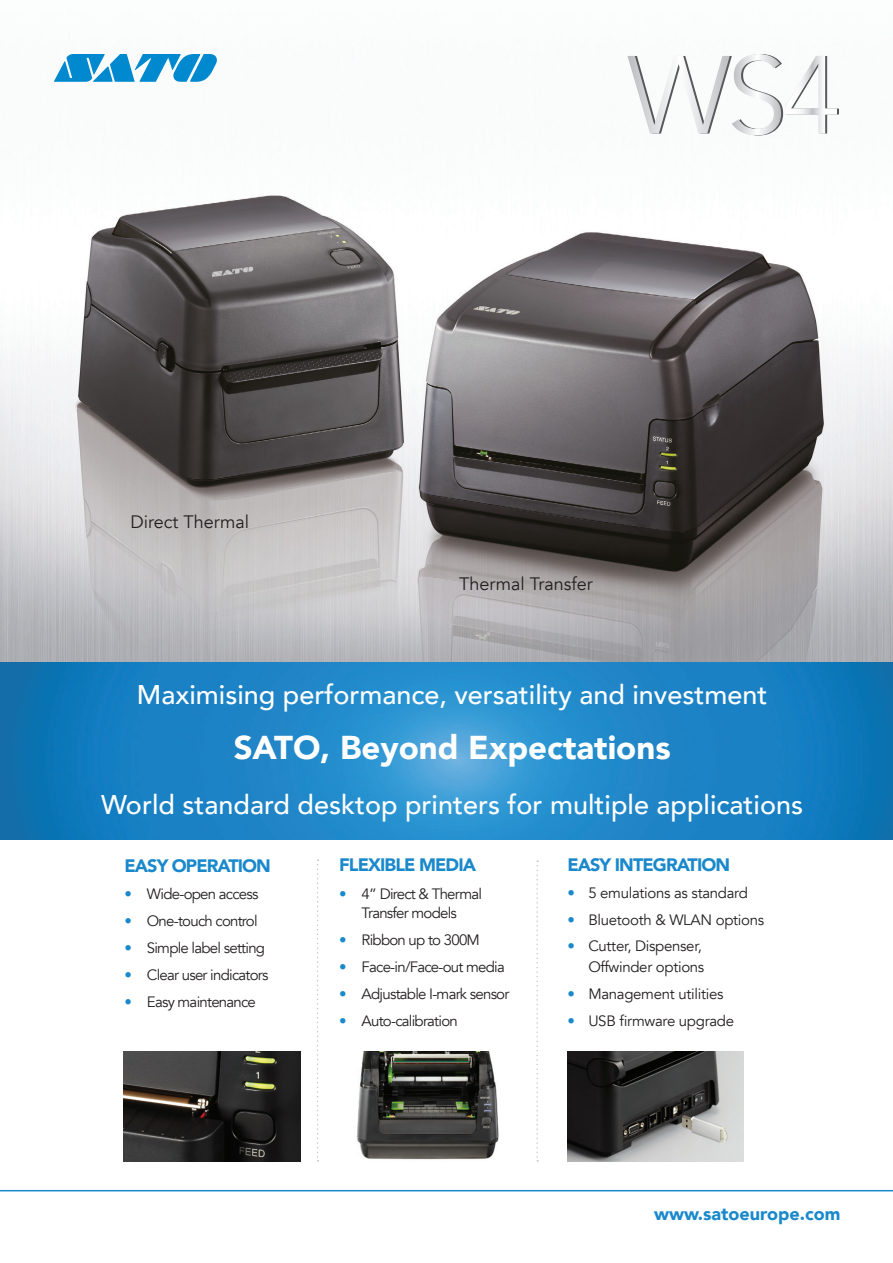
<style>
.page{position:relative;width:893px;height:1263px;background:#fff}
.page>*{position:absolute;margin:0;border:0;box-sizing:border-box;transform-origin:0 0}
.t1{font:900 33px "Avenir";color:#fff}
.t2{font:500 27px "Avenir";color:#fff}
.t3{font:900 18px "Avenir";letter-spacing:-.05em;color:#1a89cb}
.t4{font:18px "Avenir";color:#231f20}
.t5{font:900 18px "Avenir";color:#1a89cb}
.t6{font:15px/19.5px "Avenir";letter-spacing:-.05em;color:#231f20;text-align:center}
.t7{font:15px/21px "Avenir";letter-spacing:-.02em;color:#231f20;text-align:right}
.s1{color:#1a89cb}
</style>
<div class="page">
<img style="left:0;top:135px;width:893px;height:527px">
<svg style="left:536px;top:860px;width:2px;height:301px"></svg>
<svg style="left:317px;top:859px;width:2px;height:302px"></svg>
<hr style="left:0;top:1190px;width:893px;height:1px;background:#1a89cb">
<svg style="left:627px;top:54px;width:212px;height:81px"></svg>
<svg style="left:54px;top:54px;width:163px;height:28px"></svg>
<img style="left:124px;top:1051px;width:176px;height:110px">
<img style="left:356px;top:1051px;width:143px;height:109px">
<img style="left:567px;top:1051px;width:177px;height:110px">
<img style="left:0;top:662px;width:893px;height:178px">
<p class="t4" style="left:130px;top:511px;width:120px">Direct Thermal</p>
<p class="t4" style="left:459px;top:573px;width:135px">Thermal Transfer</p>
<h2 class="t2" style="left:137px;top:671px;width:632px">Maximising performance, versatility and investment</h2>
<h1 class="t1" style="left:234px;top:719px;width:438px">SATO, Beyond Expectations</h1>
<h2 class="t2" style="left:101px;top:781px;width:703px">World standard desktop printers for multiple applications</h2>
<p class="t3" style="left:124px;top:850px;width:148px">EASY OPERATION</p>
<p class="t6" style="left:124px;top:884px;width:136px"><span class="s1">•</span> Wide-open access</p>
<p class="t6" style="left:124px;top:911px;width:135px"><span class="s1">•</span> One-touch control</p>
<p class="t6" style="left:124px;top:938px;width:142px"><span class="s1">•</span> Simple label setting</p>
<p class="t6" style="left:124px;top:965px;width:146px"><span class="s1">•</span> Clear user indicators</p>
<p class="t6" style="left:124px;top:992px;width:133px"><span class="s1">•</span> Easy maintenance</p>
<p class="t3" style="left:339px;top:849px;width:138px">FLEXIBLE MEDIA</p>
<p class="t6" style="left:339px;top:884px;width:144px"><span class="s1">•</span> 4” Direct &amp; Thermal<br>Transfer models</p>
<p class="t6" style="left:339px;top:931px;width:142px"><span class="s1">•</span> Ribbon up to 300M</p>
<p class="t6" style="left:339px;top:958px;width:167px"><span class="s1">•</span> Face-in/Face-out media</p>
<p class="t6" style="left:339px;top:985px;width:172px"><span class="s1">•</span> Adjustable I-mark sensor</p>
<p class="t6" style="left:339px;top:1012px;width:120px"><span class="s1">•</span> Auto-calibration</p>
<p class="t3" style="left:567px;top:850px;width:164px">EASY INTEGRATION</p>
<p class="t7" style="left:567px;top:883px;width:182px"><span class="s1">•</span> 5 emulations as standard</p>
<p class="t7" style="left:567px;top:910px;width:198px"><span class="s1">•</span> Bluetooth &amp; WLAN options</p>
<p class="t7" style="left:567px;top:935px;width:139px"><span class="s1">•</span> Cutter, Dispenser,<br>Offwinder options</p>
<p class="t7" style="left:567px;top:983px;width:158px"><span class="s1">•</span> Management utilities</p>
<p class="t7" style="left:567px;top:1010px;width:168px"><span class="s1">•</span> USB firmware upgrade</p>
<p class="t5" style="left:654px;top:1198px;width:188px">www.satoeurope.com</p>
</div>
